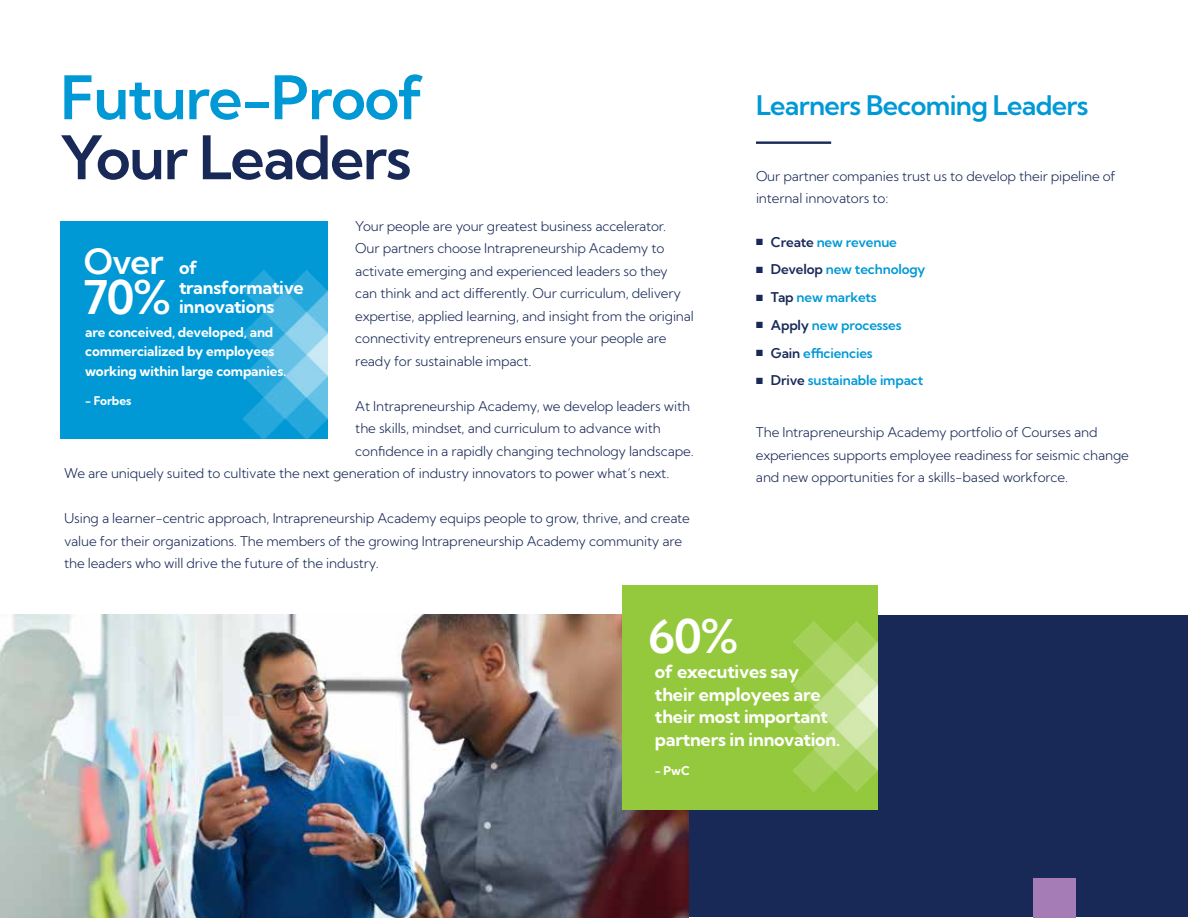
<style>
.page{position:relative;width:1188px;height:918px;background:#fff}
.page>*{position:absolute;margin:0;border:0;box-sizing:border-box;transform-origin:0 0}
.t1{font:60px "Kumbh Sans";letter-spacing:-.025em;color:#0099d6}
.t2{font:60px "Kumbh Sans";letter-spacing:-.025em;color:#182957}
.t3{font:46.35px "Kumbh Sans";color:#fff}
.t4{font:34.65px "Kumbh Sans";color:#fff}
.t5{font:27px "Kumbh Sans";letter-spacing:-.025em;color:#0099d6}
.t6{font:18px/22.5px "Kumbh Sans";letter-spacing:-.01em;color:#fff}
.t7{font:300 13.5px/22.5px "Kumbh Sans";letter-spacing:-.01em;color:#182957}
.t8{font:13.5px "Kumbh Sans";letter-spacing:-.01em;color:#0099d6}
.t9{font:13.5px/19.5px "Kumbh Sans";letter-spacing:-.01em;color:#fff}
.t10{font:12px "Kumbh Sans";letter-spacing:-.01em;color:#fff}
.s1{color:#182957}
</style>
<div class="page">
<div style="left:576px;top:615px;width:611px;height:302px;background:#182957"></div>
<img style="left:0;top:615px;width:688px;height:303px">
<hr style="left:756px;top:141px;width:75px;height:3px;background:#182957">
<div style="left:1034px;top:878px;width:42px;height:40px;background:#a67cb7"></div>
<div style="left:60px;top:221px;width:268px;height:217px;background:#0099d6"></div>
<img style="left:243px;top:270px;width:85px;height:169px">
<div style="left:622px;top:586px;width:256px;height:224px;background:#95c93d"></div>
<img style="left:792px;top:621px;width:86px;height:170px">
<h1 class="t1" style="left:60px;top:60px;width:365px">Future-Proof</h1>
<h1 class="t2" style="left:60px;top:120px;width:353px">Your Leaders</h1>
<p class="t7" style="left:355px;top:215px;width:340px">Your people are your greatest business accelerator.<br>Our partners choose Intrapreneurship Academy to activate emerging and experienced leaders so they<br>can think and act differently. Our curriculum, delivery expertise, applied learning, and insight from the original connectivity entrepreneurs ensure your people are ready for sustainable impact.</p>
<p class="t7" style="left:355px;top:395px;width:336px">At Intrapreneurship Academy, we develop leaders with</p>
<p class="t7" style="left:355px;top:417px;width:307px">the skills, mindset, and curriculum to advance with</p>
<p class="t7" style="left:355px;top:440px;width:340px">confidence in a rapidly changing technology landscape.</p>
<p class="t7" style="left:64px;top:462px;width:607px">We are uniquely suited to cultivate the next generation of industry innovators to power what’s next.</p>
<p class="t7" style="left:64px;top:507px;width:627px">Using a learner-centric approach, Intrapreneurship Academy equips people to grow, thrive, and create value for their organizations. The members of the growing Intrapreneurship Academy community are the leaders who will drive the future of the industry.</p>
<h3 class="t4" style="left:84px;top:240px;width:81px">Over</h3>
<h3 class="t6" style="left:179px;top:258px;width:126px;line-height:19.5px">of transformative innovations</h3>
<h2 class="t3" style="left:84px;top:268px;width:88px">70%</h2>
<p class="t9" style="left:85px;top:322px;width:203px">are conceived, developed, and commercialized by employees working within large companies.</p>
<p class="t10" style="left:85px;top:393px;width:48px">- Forbes</p>
<h3 class="t5" style="left:756px;top:88px;width:334px">Learners Becoming Leaders</h3>
<p class="t7" style="left:756px;top:165px;width:361px">Our partner companies trust us to develop their pipeline of internal innovators to:</p>
<p class="t8" style="left:756px;top:233px;width:142px"><span class="s1">■ Create</span> new revenue</p>
<p class="t8" style="left:756px;top:261px;width:171px"><span class="s1">■ Develop</span> new technology</p>
<p class="t8" style="left:756px;top:289px;width:122px"><span class="s1">■ Tap</span> new markets</p>
<p class="t8" style="left:756px;top:317px;width:147px"><span class="s1">■ Apply</span> new processes</p>
<p class="t8" style="left:756px;top:344px;width:118px"><span class="s1">■ Gain</span> efficiencies</p>
<p class="t8" style="left:756px;top:372px;width:169px"><span class="s1">■ Drive</span> sustainable impact</p>
<p class="t7" style="left:756px;top:421px;width:374px">The Intrapreneurship Academy portfolio of Courses and experiences supports employee readiness for seismic change and new opportunities for a skills-based workforce.</p>
<h2 class="t3" style="left:649px;top:608px;width:91px">60%</h2>
<h3 class="t6" style="left:655px;top:660px;width:187px">of executives say their employees are their most important partners in innovation.</h3>
<p class="t10" style="left:655px;top:763px;width:36px">- PwC</p>
</div>
